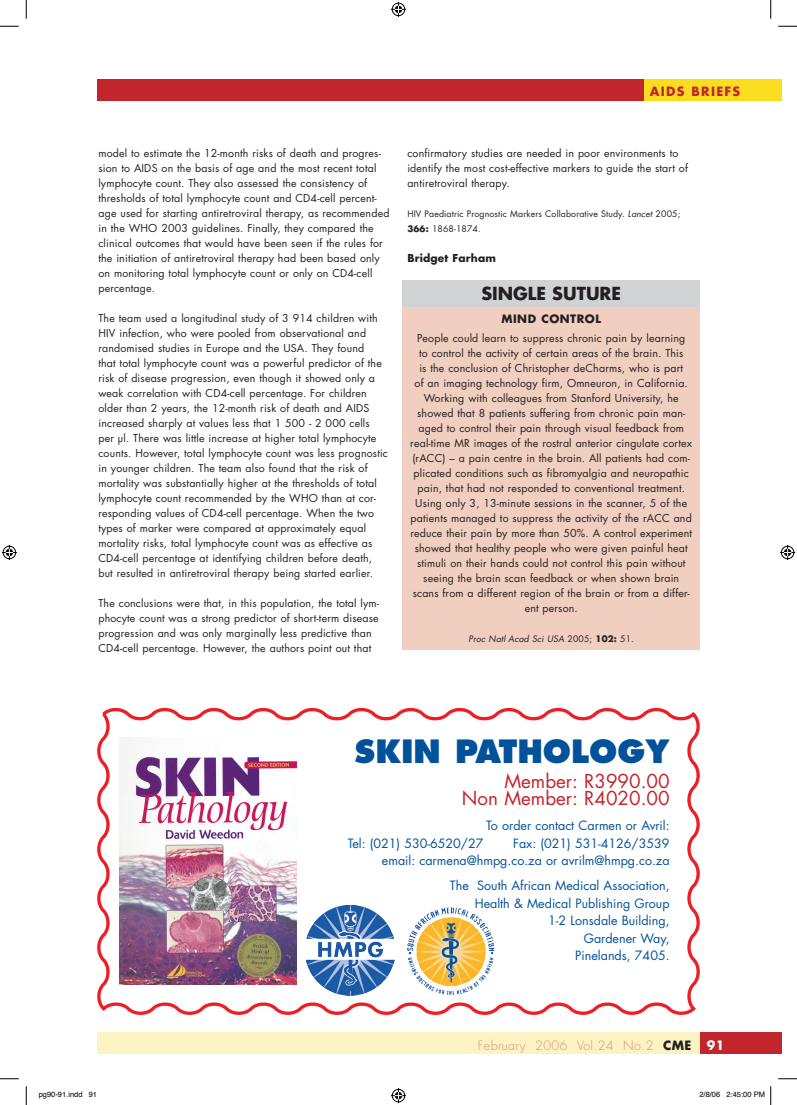
<style>
.page{position:relative;width:797px;height:1105px;background:#fff}
.page>*{position:absolute;margin:0;border:0;box-sizing:border-box;transform-origin:0 0}
.t1{font:800 31.25px "Futura";color:#01529b}
.t2{font:18.75px/17.5px "Futura";color:#c2262c;text-align:right}
.t3{font:700 17.5px "Futura";color:#231f20}
.t4{font:12.5px/17.5px "Futura";color:#01529b;text-align:right}
.t5{font:300 12.5px "Futura";letter-spacing:.03em;color:#db9079}
.t6{font:700 12.5px "Futura";letter-spacing:.1em;color:#c2262c}
.t7{font:700 12.5px "Futura";color:#fff}
.t8{font:700 11.25px "Futura";letter-spacing:.045em;color:#231f20}
.t9{font:10.62px/15px "Futura";letter-spacing:.015em;color:#231f20}
.t10{font:700 10.62px "Futura";letter-spacing:.015em;color:#231f20}
.t11{font:8.75px/15px "Futura";letter-spacing:.015em;color:#231f20}
.t12{font:italic 8.75px "Futura";letter-spacing:.015em;color:#231f20}
.t13{font:7.5px "Helvetica";color:#000}
.s1{font-style:italic}
.s2{font-weight:700}
.s3{font-style:normal}
.s4{font-weight:700;font-style:normal}
.s5{font-weight:700;color:#231f20}
</style>
<div class="page">
<div style="left:98px;top:79px;width:601px;height:22px;background:#c2262c"></div>
<div style="left:402px;top:280px;width:297px;height:27px;background:#d1d2d4"></div>
<div style="left:402px;top:307px;width:297px;height:342px;background:#f0cec0"></div>
<svg style="left:97px;top:708px;width:603px;height:307px"></svg>
<svg style="left:403px;top:904px;width:94px;height:94px"></svg>
<img style="left:416px;top:907px;width:63px;height:79px">
<svg style="left:303px;top:904px;width:94px;height:94px"></svg>
<img style="left:306px;top:904px;width:88px;height:54px">
<img style="left:120px;top:738px;width:177px;height:247px">
<div style="left:97px;top:1033px;width:603px;height:21px;background:#fcf3c2"></div>
<div style="left:700px;top:1033px;width:81px;height:21px;background:#c2262c"></div>
<div style="left:644px;top:79px;width:137px;height:22px;background:#fadd1f"></div>
<svg style="left:0;top:25px;width:19px;height:2px"></svg>
<svg style="left:778px;top:25px;width:19px;height:2px"></svg>
<svg style="left:0;top:1078px;width:19px;height:1px"></svg>
<svg style="left:778px;top:1078px;width:19px;height:1px"></svg>
<svg style="left:25px;top:0;width:2px;height:19px"></svg>
<svg style="left:25px;top:1086px;width:2px;height:19px"></svg>
<svg style="left:770px;top:0;width:1px;height:19px"></svg>
<svg style="left:391px;top:2px;width:15px;height:15px"></svg>
<svg style="left:391px;top:1088px;width:15px;height:15px"></svg>
<svg style="left:2px;top:545px;width:15px;height:15px"></svg>
<svg style="left:780px;top:545px;width:15px;height:15px"></svg>
<svg style="left:770px;top:1086px;width:1px;height:19px"></svg>
<p class="t6" style="left:649px;top:83px;width:92px">AIDS BRIEFS</p>
<p class="t9" style="left:98px;top:145px;width:292px">model to estimate the 12-month risks of death and progres&shy;sion to AIDS on the basis of age and the most recent total lymphocyte count. They also assessed the consistency of thresholds of total lymphocyte count and CD4-cell percent&shy;age used for starting antiretroviral therapy, as recommended in the WHO 2003 guidelines. Finally, they compared the clinical outcomes that would have been seen if the rules for the initiation of antiretroviral therapy had been based only on monitoring total lymphocyte count or only on CD4-cell percentage.</p>
<p class="t9" style="left:98px;top:310px;width:291px">The team used a longitudinal study of 3 914 children with HIV infection, who were pooled from observational and randomised studies in Europe and the USA. They found<br>that total lymphocyte count was a powerful predictor of the risk of disease progression, even though it showed only a weak correlation with CD4-cell percentage. For children older than 2 years, the 12-month risk of death and AIDS increased sharply at values less that 1 500 - 2 000 cells<br>per µl. There was little increase at higher total lymphocyte counts. However, total lymphocyte count was less prognostic in younger children. The team also found that the risk of mortality was substantially higher at the thresholds of total lymphocyte count recommended by the WHO than at cor&shy;responding values of CD4-cell percentage. When the two types of marker were compared at approximately equal mortality risks, total lymphocyte count was as effective as CD4-cell percentage at identifying children before death, but resulted in antiretroviral therapy being started earlier.</p>
<p class="t9" style="left:98px;top:595px;width:282px">The conclusions were that, in this population, the total lym&shy;phocyte count was a strong predictor of short-term disease progression and was only marginally less predictive than CD4-cell percentage. However, the authors point out that</p>
<p class="t9" style="left:407px;top:145px;width:282px">confirmatory studies are needed in poor environments to identify the most cost-effective markers to guide the start of antiretroviral therapy.</p>
<p class="t11" style="left:407px;top:206px;width:274px">HIV Paediatric Prognostic Markers Collaborative Study. <span class="s1">Lancet</span> 2005;<br><span class="s2">366:</span> 1868-1874.</p>
<p class="t10" style="left:407px;top:250px;width:90px">BRIDGET FARHAM</p>
<h3 class="t3" style="left:481px;top:281px;width:129px">SI NGLE SUTURE</h3>
<p class="t8" style="left:501px;top:311px;width:101px">MIND CONTROL</p>
<p class="t9" style="left:410px;top:330px;width:283px;text-align:center">People could learn to suppress chronic pain by learning<br>to control the activity of certain areas of the brain. This<br>is the conclusion of Christopher deCharms, who is part<br>of an imaging technology firm, Omneuron, in California.<br>Working with colleagues from Stanford University, he showed that 8 patients suffering from chronic pain man&shy;aged to control their pain through visual feedback from real-time MR images of the rostral anterior cingulate cortex (rACC) – a pain centre in the brain. All patients had com&shy;plicated conditions such as fibromyalgia and neuropathic pain, that had not responded to conventional treatment.<br>Using only 3, 13-minute sessions in the scanner, 5 of the patients managed to suppress the activity of the rACC and reduce their pain by more than 50%. A control experiment showed that healthy people who were given painful heat stimuli on their hands could not control this pain without seeing the brain scan feedback or when shown brain scans from a different region of the brain or from a differ&shy;ent person.</p>
<p class="t12" style="left:468px;top:633px;width:167px">Proc Natl Acad Sci USA <span class="s3">2005;</span> <span class="s4">102:</span> <span class="s3">51.</span></p>
<h1 class="t1" style="left:354px;top:732px;width:316px">SKIN PATHOLOGY</h1>
<h2 class="t2" style="left:462px;top:772px;width:209px">Member: R3990.00<br>Non Member: R4020.00</h2>
<p class="t4" style="left:486px;top:817px;width:185px">To order contact Carmen or Avril:</p>
<p class="t4" style="left:348px;top:834px;width:137px">Tel: (021) 530-6520/27</p>
<p class="t4" style="left:382px;top:834px;width:289px">Fax: (021) 531-4126/3539<br>email: carmena@hmpg.co.za or avrilm@hmpg.co.za</p>
<p class="t4" style="left:450px;top:877px;width:221px">The South African Medical Association,<br>Health &amp; Medical Publishing Group<br>1-2 Lonsdale Building,<br>Gardener Way,<br>Pinelands, 7405.</p>
<p class="t5" style="left:478px;top:1037px;width:215px">February 2006 Vol.24 No.2 <span class="s5">CME</span></p>
<p class="t7" style="left:707px;top:1036px;width:19px">91</p>
<p class="t13" style="left:39px;top:1090px;width:60px">pg90-91.indd 91</p>
<p class="t13" style="left:699px;top:1090px;width:67px">2/8/06 2:45:00 PM</p>
</div>
